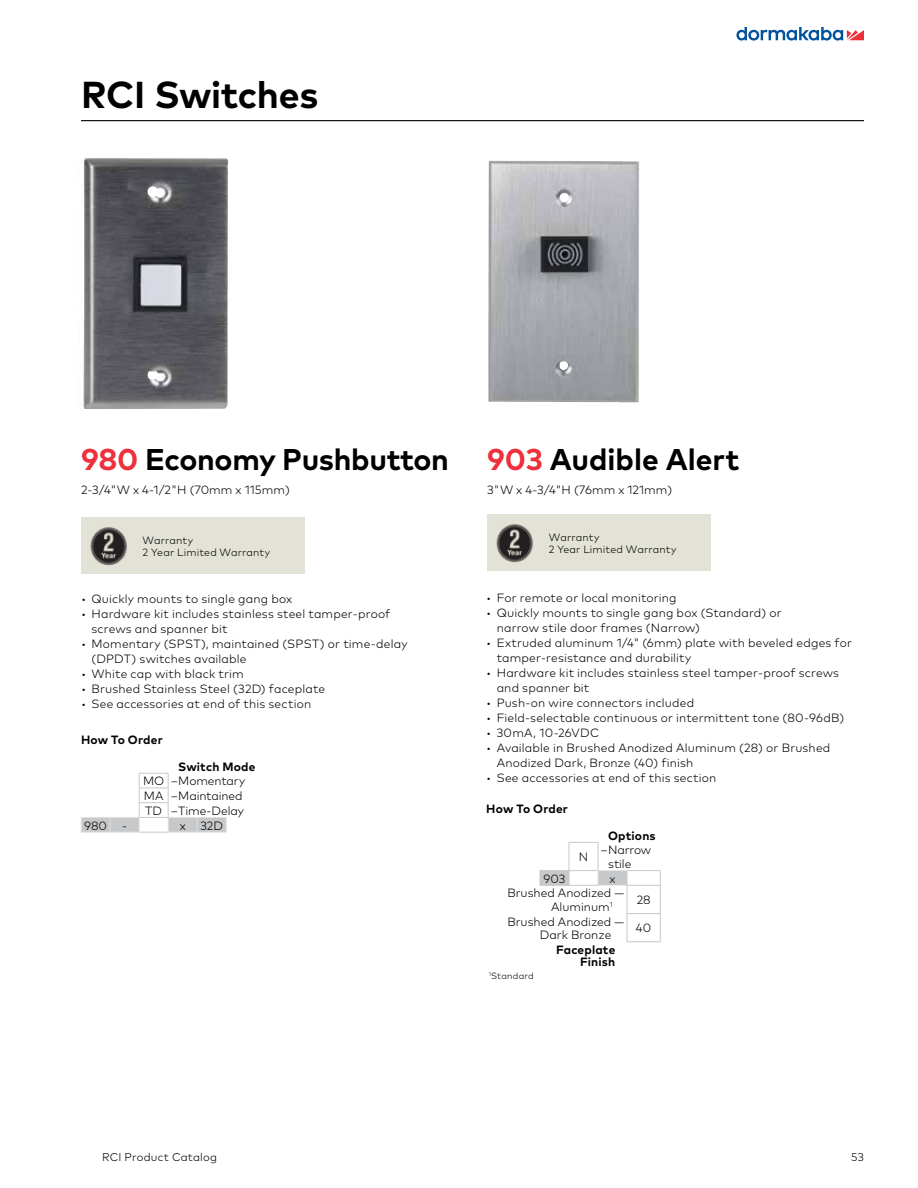
<style>
.page{position:relative;width:918px;height:1188px;background:#fff}
.page>*{position:absolute;margin:0;border:0;box-sizing:border-box;transform-origin:0 0}
.t1{font:700 37.5px "Mark Pro";letter-spacing:-.01em;color:#000}
.t2{font:700 30px "Mark Pro";letter-spacing:-.01em;color:#000}
.t3{font:300 12px/15px "Mark Pro";letter-spacing:.015em;color:#000}
.t4{font:700 12px/12px "Mark Pro";letter-spacing:.015em;color:#000;text-align:right}
.t5{font:300 12px/14.7px "Mark Pro";letter-spacing:-.01em;color:#000}
.t6{font:300 11.25px "Mark Pro";letter-spacing:.015em;color:#000}
.t7{font:300 10.5px/12px "Mark Pro";letter-spacing:.015em;color:#000}
.t8{font:300 9px "Mark Pro";letter-spacing:.02em;color:#000}
.s1{color:#ee303c}
.s2{color:#fff}
</style>
<div class="page">
<svg style="left:736px;top:27px;width:128px;height:14px"></svg>
<hr style="left:81px;top:120px;width:783px;height:1px;background:#000">
<div style="left:81px;top:517px;width:223px;height:57px;background:#e3e2d7"></div>
<img style="left:90px;top:527px;width:37px;height:39px">
<div style="left:487px;top:514px;width:224px;height:57px;background:#e3e2d7"></div>
<img style="left:496px;top:524px;width:37px;height:39px">
<img style="left:83px;top:158px;width:145px;height:251px">
<img style="left:488px;top:161px;width:152px;height:241px">
<svg style="left:81px;top:773px;width:146px;height:60px"></svg>
<hr style="left:627px;top:870px;width:33px;height:1px;background:#c7c8ca">
<hr style="left:627px;top:885px;width:33px;height:1px;background:#c7c8ca">
<hr style="left:627px;top:913px;width:33px;height:1px;background:#c7c8ca">
<svg style="left:660px;top:871px;width:1px;height:71px"></svg>
<hr style="left:627px;top:942px;width:33px;height:1px;background:#c7c8ca">
<svg style="left:540px;top:842px;width:88px;height:100px"></svg>
<h1 class="t1" style="left:81px;top:66px;width:239px">RCI Switches</h1>
<h2 class="t2" style="left:81px;top:436px;width:370px"><span class="s1">980</span> Economy Pushbutton</h2>
<p class="t3" style="left:81px;top:481px;width:210px">2-3/4"W x 4-1/2"H (70mm x 115mm)</p>
<p class="t7" style="left:143px;top:533px;width:129px">Warranty<br>2 Year Limited Warranty</p>
<p class="t3" style="left:81px;top:590px;width:213px">• Quickly mounts to single gang box</p>
<p class="t3" style="left:92px;top:605px;width:300px;text-indent:-10px">• Hardware kit includes stainless steel tamper-proof screws and spanner bit</p>
<p class="t3" style="left:92px;top:635px;width:318px;text-indent:-10px">• Momentary (SPST), maintained (SPST) or time-delay (DPDT) switches available</p>
<p class="t3" style="left:81px;top:665px;width:164px">• White cap with black trim</p>
<p class="t3" style="left:81px;top:680px;width:246px">• Brushed Stainless Steel (32D) faceplate</p>
<p class="t3" style="left:81px;top:695px;width:232px">• See accessories at end of this section</p>
<p class="t4" style="left:81px;top:732px;width:83px">How To Order</p>
<p class="t4" style="left:178px;top:759px;width:79px">Switch Mode</p>
<p class="t5" style="left:143px;top:773px;width:104px">MO –Momentary<br>MA –Maintained<br>TD –Time-Delay</p>
<p class="t3" style="left:84px;top:817px;width:24px">980</p>
<p class="t3" style="left:122px;top:817px;width:7px">-</p>
<p class="t3" style="left:180px;top:817px;width:45px">x 32D</p>
<h2 class="t2" style="left:487px;top:436px;width:254px"><span class="s1">903</span> Audible Alert</h2>
<p class="t3" style="left:487px;top:481px;width:186px">3"W x 4-3/4"H (76mm x 121mm)</p>
<p class="t7" style="left:549px;top:531px;width:129px">Warranty<br>2 Year Limited Warranty</p>
<p class="t3" style="left:486px;top:590px;width:192px">• For remote or local monitoring</p>
<p class="t3" style="left:497px;top:605px;width:287px;text-indent:-10px">• Quickly mounts to single gang box (Standard) or narrow stile door frames (Narrow)</p>
<p class="t3" style="left:497px;top:635px;width:357px;text-indent:-10px">• Extruded aluminum 1/4" (6mm) plate with beveled edges for tamper-resistance and durability</p>
<p class="t3" style="left:497px;top:665px;width:344px;text-indent:-10px">• Hardware kit includes stainless steel tamper-proof screws and spanner bit</p>
<p class="t3" style="left:486px;top:695px;width:210px">• Push-on wire connectors included</p>
<p class="t3" style="left:486px;top:710px;width:360px">• Field-selectable continuous or intermittent tone (80-96dB)</p>
<p class="t3" style="left:486px;top:725px;width:115px">• 30mA, 10-26VDC</p>
<p class="t3" style="left:497px;top:740px;width:335px;text-indent:-10px">• Available in Brushed Anodized Aluminum (28) or Brushed<br>Anodized Dark, Bronze (40) finish</p>
<p class="t3" style="left:486px;top:770px;width:232px">• See accessories at end of this section</p>
<p class="t4" style="left:486px;top:801px;width:83px">How To Order</p>
<p class="t4" style="left:608px;top:828px;width:49px">Options</p>
<p class="t3" style="left:579px;top:849px;width:11px">N</p>
<p class="t5" style="left:608px;top:843px;width:45px;line-height:13.5px;text-indent:-8px">–Narrow stile</p>
<p class="t3" style="left:544px;top:870px;width:23px">903</p>
<p class="t3" style="left:507px;top:870px;width:118px;text-indent:102px">x<br>Brushed Anodized —</p>
<p class="t3" style="left:551px;top:898px;width:75px">Aluminum<sup>1</sup> <span class="s2">—</span></p>
<p class="t3" style="left:637px;top:892px;width:15px">28</p>
<p class="t3" style="left:507px;top:914px;width:118px;line-height:13.5px;text-align:right">Brushed Anodized —<br>Dark Bronze <span class="s2">—</span></p>
<p class="t3" style="left:636px;top:920px;width:17px">40</p>
<p class="t4" style="left:556px;top:943px;width:61px">Faceplate<br>Finish</p>
<p class="t8" style="left:489px;top:970px;width:47px"><sup>1</sup>Standard</p>
<p class="t6" style="left:102px;top:1149px;width:116px">RCI Product Catalog</p>
<p class="t6" style="left:851px;top:1149px;width:14px">53</p>
</div>
